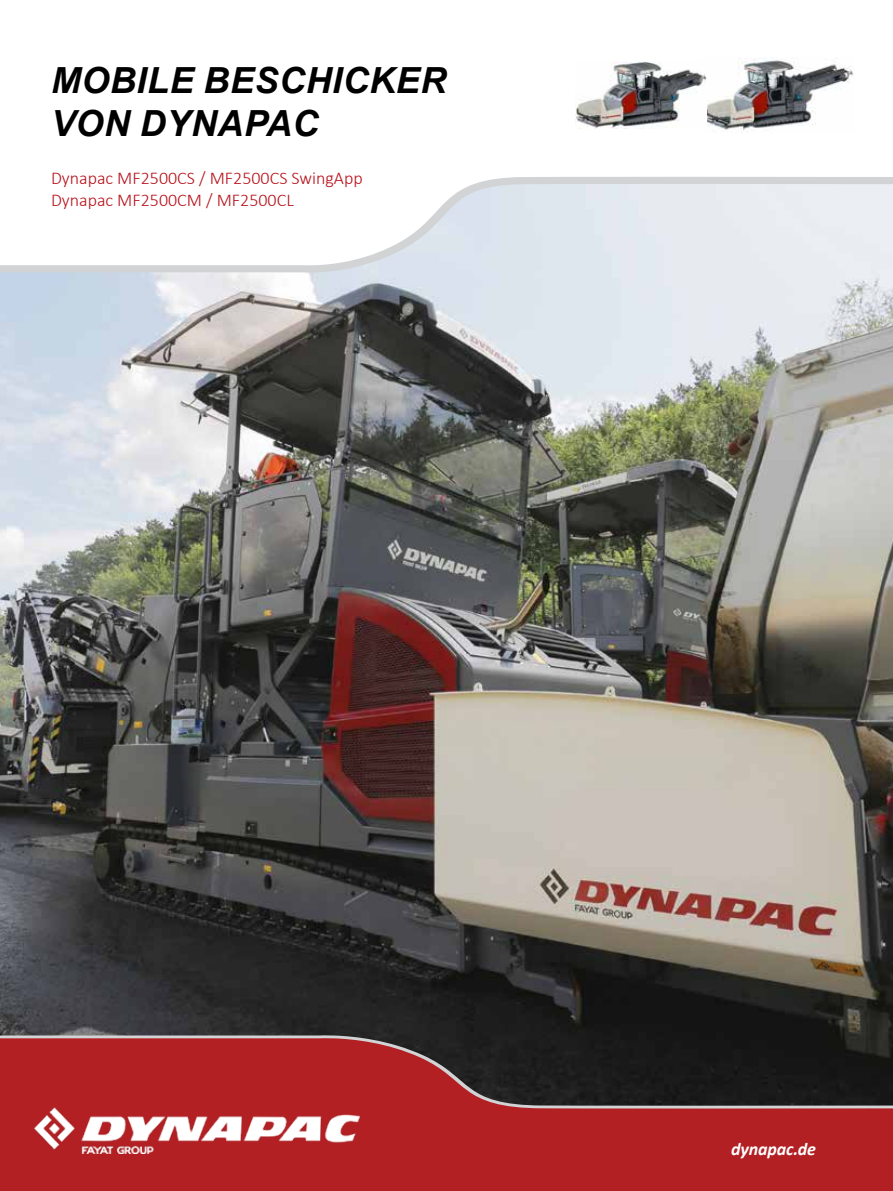
<style>
.page{position:relative;width:893px;height:1191px;background:#fff}
.page>*{position:absolute;margin:0;border:0;box-sizing:border-box;transform-origin:0 0}
.t1{font:italic 700 36px/43.2px "Arial";letter-spacing:.015em;color:#000}
.t2{font:300 18px/21px "Calibri";color:#b7121b}
.t3{font:italic 700 18px "Calibri";letter-spacing:-.01em;color:#fff}
</style>
<div class="page">
<img style="left:0;top:272px;width:893px;height:762px">
<svg style="left:0;top:61px;width:893px;height:211px"></svg>
<img style="left:704px;top:58px;width:150px;height:75px">
<img style="left:576px;top:62px;width:130px;height:67px">
<svg style="left:0;top:1034px;width:893px;height:157px;background:#8b2225"></svg>
<img style="left:34px;top:1105px;width:325px;height:48px">
<h1 class="t1" style="left:51px;top:60px;width:397px">MOBILE BESCHICKER<br>VON DYNAPAC</h1>
<p class="t2" style="left:51px;top:168px;width:313px">Dynapac MF2500CS / MF2500CS SwingApp<br>Dynapac MF2500CM / MF2500CL</p>
<p class="t3" style="left:731px;top:1136px;width:86px">dynapac.de</p>
</div>
